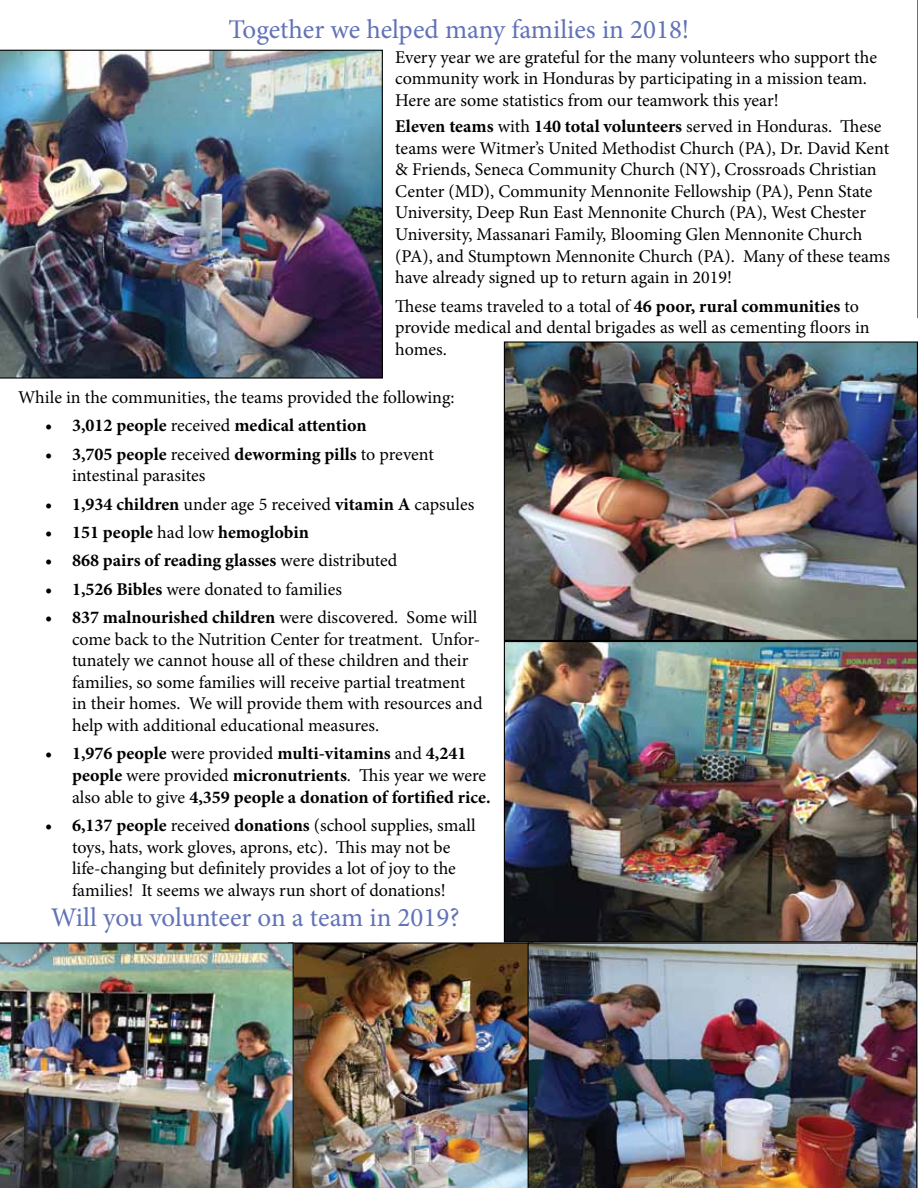
<style>
.page{position:relative;width:918px;height:1188px;background:#fff}
.page>*{position:absolute;margin:0;border:0;box-sizing:border-box;transform-origin:0 0}
.t1{font:27px "Minion Pro";color:#6172b7}
.t2{font:18px/21.6px "Minion Pro";letter-spacing:-.005em;color:#000}
.t3{font:700 18px/21.6px "Minion Pro";color:#000}
.s1{font-weight:700}
.s2{font-weight:400}
</style>
<div class="page">
<div style="left:912px;top:1053px;width:6px;height:135px;background:#867e6c"></div>
<img style="left:0;top:50px;width:383px;height:329px">
<svg style="left:917px;top:0;width:1px;height:318px"></svg>
<img style="left:294px;top:942px;width:234px;height:246px">
<img style="left:506px;top:343px;width:410px;height:296px">
<div style="left:504px;top:341px;width:414px;height:300px;border:1px solid #000"></div>
<img style="left:528px;top:942px;width:389px;height:246px">
<img style="left:506px;top:643px;width:410px;height:297px">
<div style="left:504px;top:641px;width:414px;height:301px;border:1px solid #000"></div>
<img style="left:0;top:942px;width:294px;height:246px">
<h1 class="t1" style="left:229px;top:11px;width:462px">Together we helped many families in 2018!</h1>
<p class="t2" style="left:395px;top:46px;width:483px">Every year we are grateful for the many volunteers who support the community work in Honduras by participating in a mission team.<br>Here are some statistics from our teamwork this year!</p>
<p class="t2" style="left:395px;top:116px;width:496px"><span class="s1">Eleven teams</span> with <span class="s1">140 total volunteers</span> served in Honduras. These teams were Witmer’s United Methodist Church (PA), Dr. David Kent &amp; Friends, Seneca Community Church (NY), Crossroads Christian Center (MD), Community Mennonite Fellowship (PA), Penn State University, Deep Run East Mennonite Church (PA), West Chester University, Massanari Family, Blooming Glen Mennonite Church (PA), and Stumptown Mennonite Church (PA). Many of these teams have already signed up to return again in 2019!</p>
<p class="t2" style="left:395px;top:295px;width:476px">These teams traveled to a total of <span class="s1">46 poor, rural communities</span> to provide medical and dental brigades as well as cementing floors in homes.</p>
<p class="t2" style="left:18px;top:387px;width:438px">While in the communities, the teams provided the following:</p>
<p class="t3" style="left:45px;top:415px;width:323px">• 3,012 people <span class="s2">received</span> medical attention</p>
<p class="t2" style="left:72px;top:443px;width:363px;text-indent:-27px"><span class="s1">• 3,705 people</span> received <span class="s1">deworming pills</span> to prevent intestinal parasites</p>
<p class="t2" style="left:45px;top:493px;width:431px"><span class="s1">• 1,934 children</span> under age 5 received <span class="s1">vitamin A</span> capsules</p>
<p class="t3" style="left:45px;top:521px;width:265px">• 151 people <span class="s2">had low</span> hemoglobin</p>
<p class="t3" style="left:45px;top:550px;width:354px">• 868 pairs of reading glasses <span class="s2">were distributed</span></p>
<p class="t2" style="left:45px;top:578px;width:298px"><span class="s1">• 1,526 Bibles</span> were donated to families</p>
<p class="t2" style="left:72px;top:607px;width:412px;text-indent:-27px"><span class="s1">• 837 malnourished children</span> were discovered. Some will come back to the Nutrition Center for treatment. Unfor&shy;tunately we cannot house all of these children and their families, so some families will receive partial treatment in their homes. We will provide them with resources and help with additional educational measures.</p>
<p class="t3" style="left:72px;top:743px;width:420px;text-indent:-27px">• 1,976 people <span class="s2">were provided</span> multi-vitamins <span class="s2">and</span> 4,241 people <span class="s2">were provided</span> micronutrients<span class="s2">. This year we were also able to give</span> 4,359 people a donation of fortified rice.</p>
<p class="t2" style="left:45px;top:814px;width:432px;text-align:center"><span class="s1">• 6,137 people</span> received <span class="s1">donations</span> (school supplies, small toys, hats, work gloves, aprons, etc). This may not be life-changing but definitely provides a lot of joy to the families! It seems we always run short of donations!</p>
<h1 class="t1" style="left:51px;top:899px;width:410px">Will you volunteer on a team in 2019?</h1>
</div>
